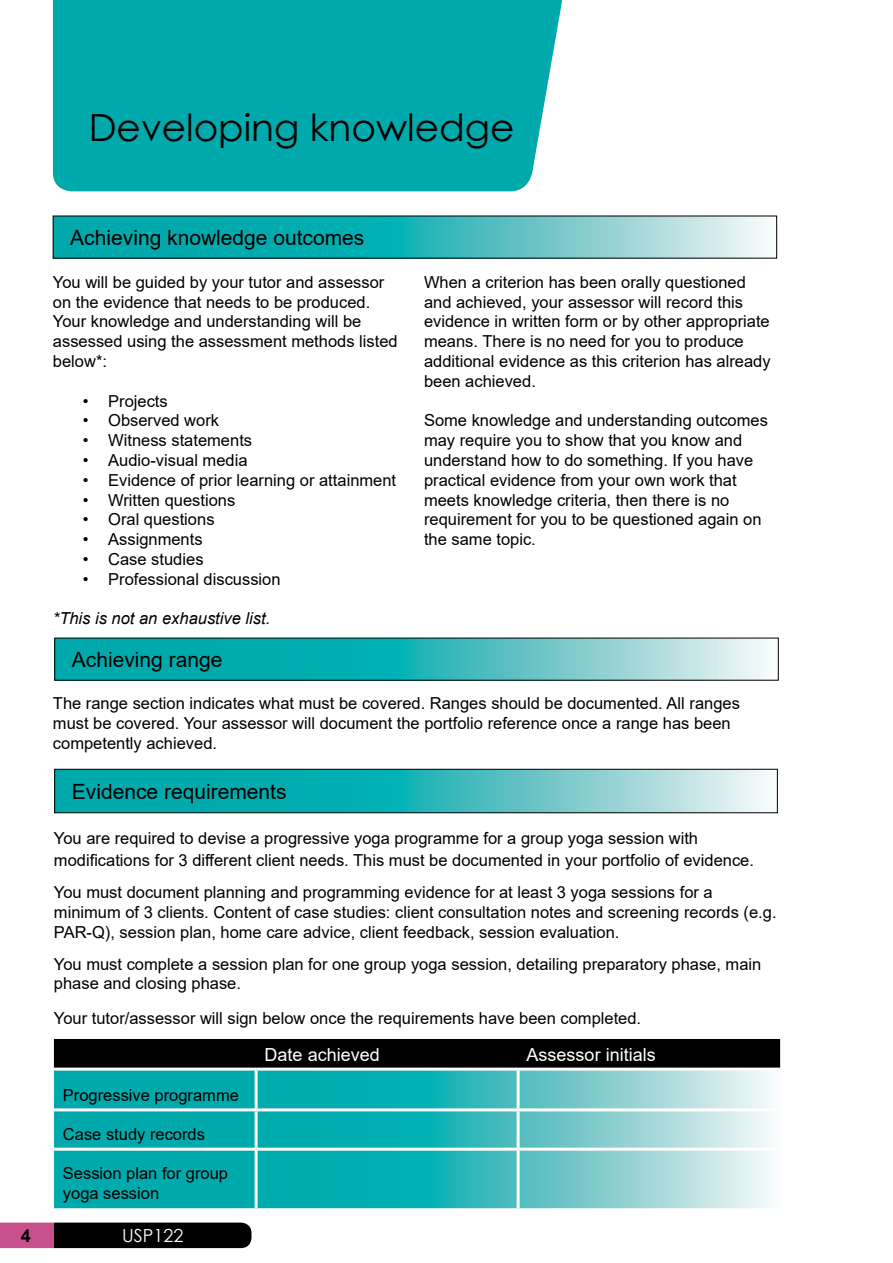
<style>
.page{position:relative;width:893px;height:1263px;background:#fff}
.page>*{position:absolute;margin:0;border:0;box-sizing:border-box;transform-origin:0 0}
.t1{font:37.5px "Century Gothic";color:#000}
.t2{font:21px "Arial";color:#000}
.t3{font:18px "Arial";color:#fff}
.t4{font:18px "Century Gothic";color:#fff}
.t5{font:700 18px "Arial";color:#000}
.t6{font:16.5px/19.8px "Arial";color:#000}
.t7{font:italic 16.5px "Arial";color:#000}
</style>
<div class="page">
<svg style="left:55px;top:218px;width:711px;height:38px;background:#44bdc0"></svg>
<div style="left:52px;top:0;width:511px;height:192px;background:#00a9ab"></div>
<svg style="left:0;top:1222px;width:251px;height:26px;background:#311825"></svg>
<svg style="left:57px;top:771px;width:710px;height:40px;background:#45bec0"></svg>
<div style="left:55px;top:769px;width:722px;height:44px;border:1px solid #000"></div>
<div style="left:54px;top:1039px;width:726px;height:28px;background:#000"></div>
<svg style="left:54px;top:1070px;width:715px;height:138px;background:#40bcbe"></svg>
<hr style="left:54px;top:1108px;width:202px;height:3px;background:#fff">
<hr style="left:256px;top:1108px;width:262px;height:3px;background:#fff">
<hr style="left:518px;top:1108px;width:262px;height:3px;background:#fff">
<hr style="left:54px;top:1148px;width:202px;height:3px;background:#fff">
<hr style="left:256px;top:1148px;width:262px;height:3px;background:#fff">
<hr style="left:518px;top:1148px;width:262px;height:3px;background:#fff">
<hr style="left:255px;top:1070px;width:3px;height:38px;background:#fff">
<hr style="left:517px;top:1070px;width:3px;height:38px;background:#fff">
<hr style="left:255px;top:1111px;width:3px;height:37px;background:#fff">
<hr style="left:517px;top:1111px;width:3px;height:37px;background:#fff">
<hr style="left:255px;top:1151px;width:3px;height:57px;background:#fff">
<hr style="left:517px;top:1151px;width:3px;height:57px;background:#fff">
<svg style="left:57px;top:640px;width:711px;height:38px;background:#44bdc0"></svg>
<h1 class="t1" style="left:89px;top:101px;width:427px">Developing knowledge</h1>
<p class="t2" style="left:70px;top:223px;width:296px">Achieving knowledge outcomes</p>
<p class="t6" style="left:53px;top:272px;width:346px">You will be guided by your tutor and assessor on the evidence that needs to be produced.<br>Your knowledge and understanding will be assessed using the assessment methods listed below*:</p>
<p class="t6" style="left:83px;top:391px;width:87px">• Projects</p>
<p class="t6" style="left:83px;top:411px;width:138px">• Observed work</p>
<p class="t6" style="left:83px;top:430px;width:171px">• Witness statements</p>
<p class="t6" style="left:83px;top:450px;width:166px">• Audio-visual media</p>
<p class="t6" style="left:83px;top:470px;width:315px">• Evidence of prior learning or attainment</p>
<p class="t6" style="left:83px;top:490px;width:154px">• Written questions</p>
<p class="t6" style="left:83px;top:510px;width:133px">• Oral questions</p>
<p class="t6" style="left:83px;top:529px;width:121px">• Assignments</p>
<p class="t6" style="left:83px;top:549px;width:122px">• Case studies</p>
<p class="t6" style="left:83px;top:569px;width:199px">• Professional discussion</p>
<p class="t7" style="left:53px;top:608px;width:219px">*This is not an exhaustive list.</p>
<p class="t6" style="left:424px;top:272px;width:348px">When a criterion has been orally questioned and achieved, your assessor will record this evidence in written form or by other appropriate means. There is no need for you to produce additional evidence as this criterion has already been achieved.</p>
<p class="t6" style="left:424px;top:411px;width:345px">Some knowledge and understanding outcomes may require you to show that you know and understand how to do something. If you have practical evidence from your own work that meets knowledge criteria, then there is no requirement for you to be questioned again on the same topic.</p>
<p class="t2" style="left:72px;top:645px;width:152px">Achieving range</p>
<p class="t6" style="left:53px;top:694px;width:688px">The range section indicates what must be covered. Ranges should be documented. All ranges must be covered. Your assessor will document the portfolio reference once a range has been competently achieved.</p>
<p class="t2" style="left:72px;top:777px;width:216px">Evidence requirements</p>
<p class="t6" style="left:54px;top:827px;width:702px;line-height:22.5px">You are required to devise a progressive yoga programme for a group yoga session with modifications for 3 different client needs. This must be documented in your portfolio of evidence.</p>
<p class="t6" style="left:54px;top:882px;width:724px">You must document planning and programming evidence for at least 3 yoga sessions for a minimum of 3 clients. Content of case studies: client consultation notes and screening records (e.g.<br>PAR-Q), session plan, home care advice, client feedback, session evaluation.</p>
<p class="t6" style="left:54px;top:954px;width:709px">You must complete a session plan for one group yoga session, detailing preparatory phase, main phase and closing phase.</p>
<p class="t6" style="left:54px;top:1008px;width:589px">Your tutor/assessor will sign below once the requirements have been completed.</p>
<p class="t3" style="left:265px;top:1042px;width:117px">Date achieved</p>
<p class="t3" style="left:527px;top:1042px;width:131px">Assessor initials</p>
<p class="t6" style="left:63px;top:1085px;width:178px">Progressive programme</p>
<p class="t6" style="left:63px;top:1124px;width:144px">Case study records</p>
<p class="t6" style="left:63px;top:1163px;width:167px">Session plan for group yoga session</p>
<p class="t5" style="left:21px;top:1223px;width:12px">4</p>
<p class="t4" style="left:122px;top:1222px;width:63px">USP122</p>
</div>
